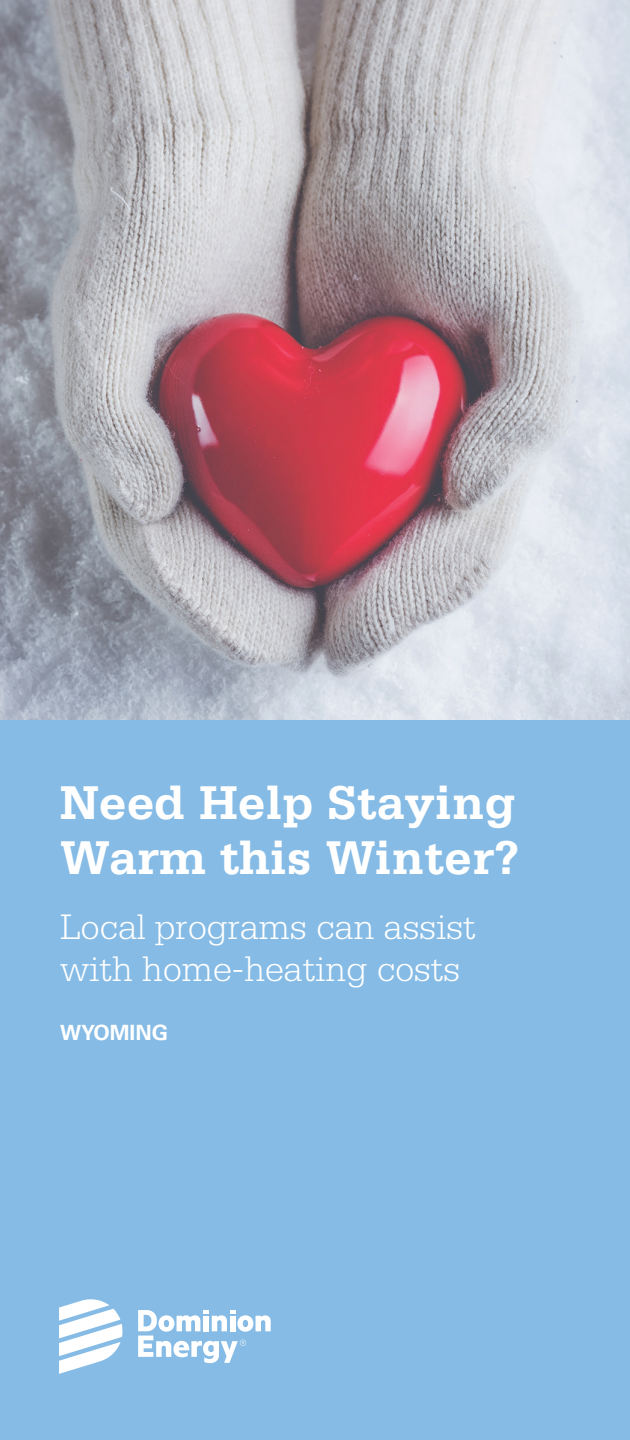
<style>
.page{position:relative;width:630px;height:1440px;background:#fff}
.page>*{position:absolute;margin:0;border:0;box-sizing:border-box;transform-origin:0 0}
.t1{font:700 50px/55px "Serifa Std";color:#fff}
.head{font:300 37.5px/42.5px "Serifa Std";color:#fff}
.head-2{font:700 21px "Univers LT Std";color:#fff}
</style>
<div class="page">
<div style="left:0;top:720px;width:630px;height:720px;background:#85bbe5"></div>
<svg style="left:59px;top:1299px;width:64px;height:75px"></svg>
<svg style="left:138px;top:1310px;width:133px;height:53px"></svg>
<img style="left:0;top:0;width:630px;height:720px">
<h1 class="t1" style="left:60px;top:775px;width:461px">Need Help Staying<br>Warm this Winter?</h1>
<p class="head" style="left:60px;top:906px;width:417px">Local programs can assist with home-heating costs</p>
<p class="head-2" style="left:60px;top:1021px;width:110px">WYOMING</p>
</div>
